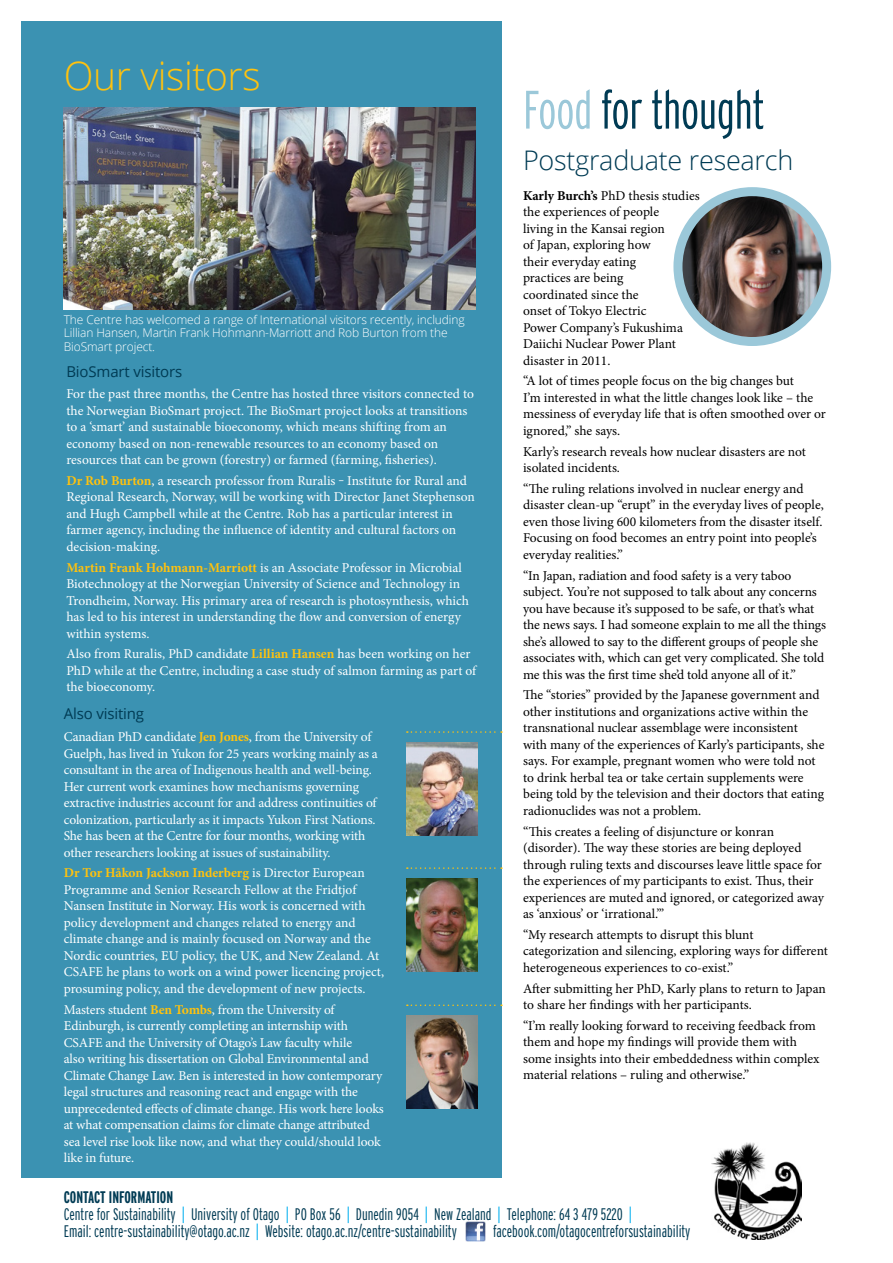
<style>
.page{position:relative;width:893px;height:1263px;background:#fff}
.page>*{position:absolute;margin:0;border:0;box-sizing:border-box;transform-origin:0 0}
.t1{font:300 extra-condensed 54px "Interstate";letter-spacing:-.01em;color:#003b54}
.t2{font:300 39px "Open Sans";letter-spacing:-.01em;color:#ffc20e}
.t3{font:300 27px "Open Sans";letter-spacing:-.01em;color:#003b54}
.t4{font:300 extra-condensed 16.8px/16.8px "Interstate";color:#003b54}
.t5{font:15px "Open Sans";letter-spacing:-.01em;color:#003b54}
.t6{font:13.5px/16.5px "Minion Pro";letter-spacing:-.01em;color:#fff}
.t7{font:13.5px/16.5px "Minion Pro";letter-spacing:-.005em;color:#000}
.t8{font:300 12px/13.5px "Open Sans";letter-spacing:-.01em;color:#fff}
.s1{font-weight:700;color:#ffc20e}
.s2{color:#9bc8d9}
.s3{font-weight:700}
.s4{color:#00aeef}
</style>
<div class="page">
<div style="left:21px;top:21px;width:481px;height:1157px;background:#3b92b2"></div>
<img style="left:711px;top:1143px;width:90px;height:97px">
<img style="left:465px;top:1221px;width:21px;height:21px">
<img style="left:64px;top:107px;width:411px;height:202px">
<img style="left:683px;top:192px;width:144px;height:149px">
<div style="left:673px;top:187px;width:158px;height:159px;border:9px solid #9bc8d9;border-radius:50%"></div>
<svg style="left:407px;top:731px;width:95px;height:2px"></svg>
<img style="left:406px;top:742px;width:72px;height:93px">
<svg style="left:407px;top:867px;width:95px;height:2px"></svg>
<img style="left:406px;top:878px;width:72px;height:93px">
<svg style="left:407px;top:1004px;width:95px;height:2px"></svg>
<img style="left:406px;top:1015px;width:72px;height:93px">
<h2 class="t2" style="left:64px;top:49px;width:198px">Our visitors</h2>
<p class="t8" style="left:64px;top:312px;width:402px">The Centre has welcomed a range of International visitors recently, including<br>Lillian Hansen, Martin Frank Hohmann-Marriott and Rob Burton from the<br>BioSmart project.</p>
<p class="t5" style="left:66px;top:362px;width:117px">BioSmart visitors</p>
<p class="t6" style="left:66px;top:386px;width:409px">For the past three months, the Centre has hosted three visitors connected to the Norwegian BioSmart project. The BioSmart project looks at transitions to a ‘smart’ and sustainable bioeconomy, which means shifting from an economy based on non-renewable resources to an economy based on resources that can be grown (forestry) or farmed (farming, fisheries).</p>
<p class="t6" style="left:66px;top:472px;width:410px"><span class="s1">Dr Rob Burton</span>, a research professor from Ruralis ‒ Institute for Rural and Regional Research, Norway, will be working with Director Janet Stephenson and Hugh Campbell while at the Centre. Rob has a particular interest in farmer agency, including the influence of identity and cultural factors on decision-making.</p>
<p class="t6" style="left:66px;top:559px;width:404px"><span class="s1">Martin Frank Hohmann-Marriott</span> is an Associate Professor in Microbial Biotechnology at the Norwegian University of Science and Technology in Trondheim, Norway. His primary area of research is photosynthesis, which has led to his interest in understanding the flow and conversion of energy within systems.</p>
<p class="t6" style="left:66px;top:646px;width:411px">Also from Ruralis, PhD candidate <span class="s1">Lillian Hansen</span> has been working on her<br>PhD while at the Centre, including a case study of salmon farming as part of the bioeconomy.</p>
<p class="t6" style="left:64px;top:729px;width:315px">Canadian PhD candidate <span class="s1">Jen Jones</span>, from the University of Guelph, has lived in Yukon for 25 years working mainly as a consultant in the area of Indigenous health and well-being.<br>Her current work examines how mechanisms governing extractive industries account for and address continuities of colonization, particularly as it impacts Yukon First Nations.<br>She has been at the Centre for four months, working with other researchers looking at issues of sustainability.</p>
<p class="t6" style="left:64px;top:865px;width:322px"><span class="s1">Dr Tor Håkon Jackson Inderberg</span> is Director European Programme and Senior Research Fellow at the Fridtjof Nansen Institute in Norway. His work is concerned with policy development and changes related to energy and climate change and is mainly focused on Norway and the Nordic countries, EU policy, the UK, and New Zealand. At CSAFE he plans to work on a wind power licencing project, prosuming policy, and the development of new projects.</p>
<p class="t6" style="left:64px;top:1001px;width:322px">Masters student <span class="s1">Ben Tombs</span>, from the University of Edinburgh, is currently completing an internship with CSAFE and the University of Otago’s Law faculty while<br>also writing his dissertation on Global Environmental and Climate Change Law. Ben is interested in how contemporary legal structures and reasoning react and engage with the unprecedented effects of climate change. His work here looks at what compensation claims for climate change attributed sea level rise look like now, and what they could/should look like in future.</p>
<p class="t5" style="left:64px;top:703px;width:82px">Also visiting</p>
<h1 class="t1" style="left:523px;top:79px;width:243px"><span class="s2">Food</span> for thought</h1>
<h3 class="t3" style="left:523px;top:142px;width:272px">Postgraduate research</h3>
<p class="t7" style="left:523px;top:187px;width:178px"><span class="s3">Karly Burch’s</span> PhD thesis studies the experiences of people<br>living in the Kansai region<br>of Japan, exploring how<br>their everyday eating<br>practices are being<br>coordinated since the<br>onset of Tokyo Electric<br>Power Company’s Fukushima<br>Daiichi Nuclear Power Plant disaster in 2011.</p>
<p class="t7" style="left:523px;top:373px;width:304px">“A lot of times people focus on the big changes but<br>I’m interested in what the little changes look like – the messiness of everyday life that is often smoothed over or ignored,” she says.</p>
<p class="t7" style="left:523px;top:443px;width:284px">Karly’s research reveals how nuclear disasters are not isolated incidents.</p>
<p class="t7" style="left:523px;top:480px;width:302px">“The ruling relations involved in nuclear energy and disaster clean-up “erupt” in the everyday lives of people, even those living 600 kilometers from the disaster itself.<br>Focusing on food becomes an entry point into people’s everyday realities.”</p>
<p class="t7" style="left:523px;top:567px;width:305px">“In Japan, radiation and food safety is a very taboo subject. You’re not supposed to talk about any concerns you have because it’s supposed to be safe, or that’s what the news says. I had someone explain to me all the things she’s allowed to say to the different groups of people she associates with, which can get very complicated. She told me this was the first time she’d told anyone all of it.”</p>
<p class="t7" style="left:523px;top:687px;width:303px">The “stories” provided by the Japanese government and other institutions and organizations active within the transnational nuclear assemblage were inconsistent with many of the experiences of Karly’s participants, she says. For example, pregnant women who were told not to drink herbal tea or take certain supplements were being told by the television and their doctors that eating radionuclides was not a problem.</p>
<p class="t7" style="left:523px;top:823px;width:302px">“This creates a feeling of disjuncture or konran (disorder). The way these stories are being deployed through ruling texts and discourses leave little space for the experiences of my participants to exist. Thus, their experiences are muted and ignored, or categorized away as ‘anxious’ or ‘irrational.’”</p>
<p class="t7" style="left:523px;top:926px;width:306px">“My research attempts to disrupt this blunt categorization and silencing, exploring ways for different heterogeneous experiences to co-exist.”</p>
<p class="t7" style="left:523px;top:980px;width:304px">After submitting her PhD, Karly plans to return to Japan to share her findings with her participants.</p>
<p class="t7" style="left:523px;top:1017px;width:298px">“I’m really looking forward to receiving feedback from them and hope my findings will provide them with some insights into their embeddedness within complex material relations – ruling and otherwise.”</p>
<p class="t4" style="left:64px;top:1189px;width:570px"><span class="s3">CONTACT INFORMATION<br></span>Centre for Sustainability <span class="s4">|</span> University of Otago <span class="s4">|</span> PO Box 56 <span class="s4">|</span> Dunedin 9054 <span class="s4">|</span> New Zealand <span class="s4">|</span> Telephone: 64 3 479 5220 <span class="s4">|<br></span>Email: centre-sustainability@otago.ac.nz <span class="s4">|</span> Website: otago.ac.nz/centre-sustainability</p>
<p class="t4" style="left:493px;top:1222px;width:199px">facebook.com/otagocentreforsustainability</p>
</div>
